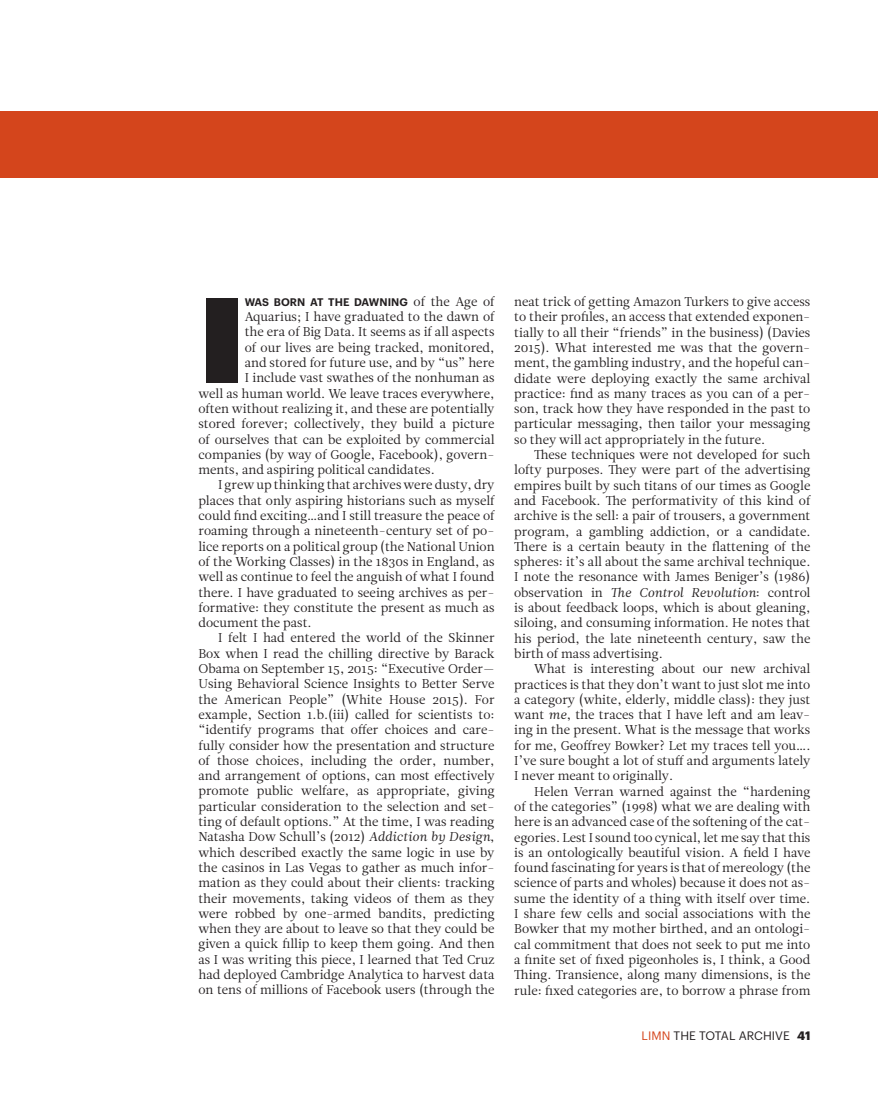
<style>
.page{position:relative;width:878px;height:1107px;background:#fff}
.page>*{position:absolute;margin:0;border:0;box-sizing:border-box;transform-origin:0 0}
.Body_text_NO_INDENT{font:117.75px "Graphik Super";color:#231f20}
.Body_text{font:12.75px/15.3px "Leitura News Roman 1";color:#231f20;text-align:justify}
.Body_text_NO_INDENT-2{font:12.75px "Leitura News Roman 1";color:#231f20}
.t1{font:12px "Graphik";letter-spacing:.005em;color:#231f20}
.Body_text_NO_INDENT-3{font:600 10.8px "Graphik";letter-spacing:.005em;color:#231f20}
.s1{font-family:"Leitura News Roman 1";font-weight:400;font-size:12.75px}
.s2{font-family:"Leitura News Italic 1"}
.s3{color:#d4451c}
.s4{font-weight:700}
</style>
<div class="page">
<div style="left:0;top:111px;width:878px;height:66px;background:#d4451c"></div>
<p class="Body_text_NO_INDENT" style="left:199px;top:247px;width:48px">I</p>
<p class="Body_text_NO_INDENT-3" style="left:245px;top:294px;width:251px">WAS BORN AT THE DAWNING <span class="s1">of the Age of</span></p>
<p class="Body_text_NO_INDENT-2" style="left:245px;top:312px;width:251px">Aquarius; I have graduated to the dawn of</p>
<p class="Body_text_NO_INDENT-2" style="left:245px;top:327px;width:251px">the era of Big Data. It seems as if all aspects</p>
<p class="Body_text_NO_INDENT-2" style="left:245px;top:343px;width:251px">of our lives are being tracked, monitored,</p>
<p class="Body_text_NO_INDENT-2" style="left:245px;top:358px;width:251px">and stored for future use, and by “us” here</p>
<p class="Body_text_NO_INDENT-2" style="left:245px;top:373px;width:251px">I include vast swathes of the nonhuman as</p>
<p class="Body_text_NO_INDENT-2" style="left:198px;top:389px;width:297px">well as human world. We leave traces everywhere,</p>
<p class="Body_text_NO_INDENT-2" style="left:198px;top:404px;width:297px">often without realizing it, and these are potentially</p>
<p class="Body_text_NO_INDENT-2" style="left:198px;top:419px;width:297px">stored forever; collectively, they build a picture</p>
<p class="Body_text_NO_INDENT-2" style="left:198px;top:435px;width:297px">of ourselves that can be exploited by commercial</p>
<p class="Body_text_NO_INDENT-2" style="left:198px;top:450px;width:297px">companies (by way of Google, Facebook), govern-</p>
<p class="Body_text_NO_INDENT-2" style="left:198px;top:465px;width:238px">ments, and aspiring political candidates.</p>
<p class="Body_text" style="left:198px;top:479px;width:297px;text-indent:20px">I grew up thinking that archives were dusty, dry places that only aspiring historians such as myself could find exciting…and I still treasure the peace of roaming through a nineteenth-century set of po&shy;lice reports on a political group (the National Union of the Working Classes) in the 1830s in England, as well as continue to feel the anguish of what I found there. I have graduated to seeing archives as per&shy;formative: they constitute the present as much as document the past.</p>
<p class="Body_text" style="left:198px;top:632px;width:297px;text-indent:20px">I felt I had entered the world of the Skinner Box when I read the chilling directive by Barack Obama on September 15, 2015: “Executive Order— Using Behavioral Science Insights to Better Serve the American People” (White House 2015). For example, Section 1.b.(iii) called for scientists to: “identify programs that offer choices and care&shy;fully consider how the presentation and structure of those choices, including the order, number, and arrangement of options, can most effectively promote public welfare, as appropriate, giving particular consideration to the selection and set&shy;ting of default options.” At the time, I was reading Natasha Dow Schull’s (2012) <span class="s2">Addiction by Design</span>, which described exactly the same logic in use by the casinos in Las Vegas to gather as much infor&shy;mation as they could about their clients: tracking their movements, taking videos of them as they were robbed by one-armed bandits, predicting when they are about to leave so that they could be given a quick fillip to keep them going. And then as I was writing this piece, I learned that Ted Cruz had deployed Cambridge Analytica to harvest data on tens of millions of Facebook users (through the</p>
<p class="Body_text" style="left:514px;top:296px;width:297px">neat trick of getting Amazon Turkers to give access to their profiles, an access that extended exponen&shy;tially to all their “friends” in the business) (Davies 2015). What interested me was that the govern&shy;ment, the gambling industry, and the hopeful can&shy;didate were deploying exactly the same archival practice: find as many traces as you can of a per&shy;son, track how they have responded in the past to particular messaging, then tailor your messaging so they will act appropriately in the future.</p>
<p class="Body_text" style="left:514px;top:449px;width:297px;text-indent:20px">These techniques were not developed for such lofty purposes. They were part of the advertising empires built by such titans of our times as Google and Facebook. The performativity of this kind of archive is the sell: a pair of trousers, a government program, a gambling addiction, or a candidate.<br>There is a certain beauty in the flattening of the spheres: it’s all about the same archival technique.<br>I note the resonance with James Beniger’s (1986) observation in <span class="s2">The Control Revolution</span>: control is about feedback loops, which is about gleaning, siloing, and consuming information. He notes that his period, the late nineteenth century, saw the birth of mass advertising.</p>
<p class="Body_text" style="left:514px;top:663px;width:297px;text-indent:20px">What is interesting about our new archival practices is that they don’t want to just slot me into a category (white, elderly, middle class): they just want <span class="s2">me</span>, the traces that I have left and am leav&shy;ing in the present. What is the message that works for me, Geoffrey Bowker? Let my traces tell you….<br>I’ve sure bought a lot of stuff and arguments lately I never meant to originally.</p>
<p class="Body_text" style="left:514px;top:785px;width:297px;text-indent:20px">Helen Verran warned against the “hardening of the categories” (1998) what we are dealing with here is an advanced case of the softening of the cat&shy;egories. Lest I sound too cynical, let me say that this is an ontologically beautiful vision. A field I have found fascinating for years is that of mereology (the science of parts and wholes) because it does not as&shy;sume the identity of a thing with itself over time.<br>I share few cells and social associations with the Bowker that my mother birthed, and an ontologi&shy;cal commitment that does not seek to put me into a finite set of fixed pigeonholes is, I think, a Good Thing. Transience, along many dimensions, is the rule: fixed categories are, to borrow a phrase from</p>
<p class="t1" style="left:641px;top:1026px;width:170px"><span class="s3">LIMN</span> THE TOTAL ARCHIVE <span class="s4">41</span></p>
</div>
